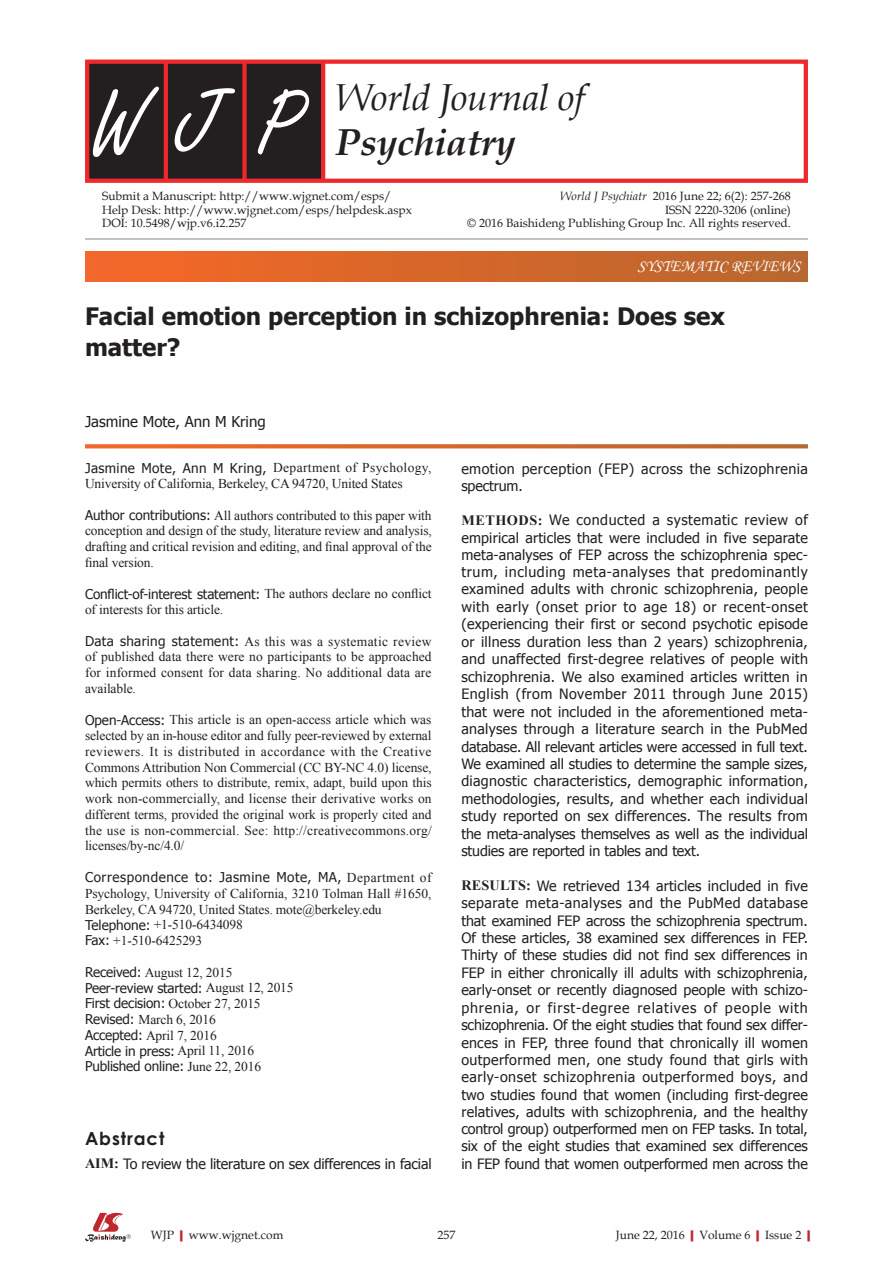
<style>
.page{position:relative;width:893px;height:1263px;background:#fff}
.page>*{position:absolute;margin:0;border:0;box-sizing:border-box;transform-origin:0 0}
.t1{font:97.5px "Freestyle Script";color:#fff}
.t2{font:italic 37.5px "Book Antiqua";letter-spacing:-.01em;color:#231f20}
.t3{font:italic 700 37.5px "Book Antiqua";letter-spacing:-.01em;color:#231f20}
.t4{font:700 24px/31.5px "Tahoma";color:#231f20}
.t5{font:700 18px "Century Gothic";letter-spacing:.05em;color:#231f20}
.t6{font:16.5px "Monotype Corsiva";color:#fff}
.t7{font:15px "Tahoma";color:#231f20}
.t8{font:14.25px/17.4px "Tahoma";letter-spacing:-.01em;color:#231f20;text-align:justify}
.t9{font:14.25px/17.2px "Tahoma";letter-spacing:.03em;color:#231f20}
.t10{font:13.5px/15.8px "Times New Roman";letter-spacing:-.01em;color:#231f20}
.t11{font:13.5px/15.8px "Tahoma";letter-spacing:-.01em;color:#231f20}
.t12{font:13.5px "Tahoma";letter-spacing:.04em;color:#231f20}
.t13{font:12px/13.5px "Book Antiqua";color:#231f20}
.s1{font-style:italic}
.s2{font-family:"Tahoma"}
.s3{font-family:"Times New Roman"}
.s4{font-family:"Times New Roman";font-weight:700}
.s5{font-weight:700;color:#c0262d}
</style>
<div class="page">
<div style="left:85px;top:252px;width:723px;height:29px;background:linear-gradient(to right,#f66827,#b7662e)"></div>
<hr style="left:85px;top:239px;width:723px;height:1px;background:#808285">
<svg style="left:85px;top:444px;width:723px;height:4px"></svg>
<svg style="left:85px;top:1213px;width:46px;height:29px"></svg>
<div style="left:87px;top:61px;width:236px;height:121px;background:#231f20"></div>
<hr style="left:164px;top:61px;width:4px;height:121px;background:#ee292e">
<div style="left:242px;top:61px;width:5px;height:121px;background:#ee292e"></div>
<hr style="left:321px;top:61px;width:4px;height:121px;background:#ee292e">
<div style="left:85px;top:60px;width:723px;height:123px;border:4px solid #ee292e"></div>
<h1 class="t1" style="left:91px;top:71px;width:211px">WJP</h1>
<h2 class="t2" style="left:336px;top:76px;width:250px">World Journal of</h2>
<h2 class="t3" style="left:336px;top:120px;width:181px">Psychiatry</h2>
<p class="t13" style="left:102px;top:190px;width:311px">Submit a Manuscript: http://www.wjgnet.com/esps/<br>Help Desk: http://www.wjgnet.com/esps/helpdesk.aspx<br>DOI: 10.5498/wjp.v6.i2.257</p>
<p class="t13" style="left:467px;top:190px;width:325px;text-align:right"><span class="s1">World J Psychiatr</span> 2016 June 22; 6(2): 257-268<br>ISSN 2220-3206 (online)<br>© 2016 Baishideng Publishing Group Inc. All rights reserved.</p>
<p class="t6" style="left:637px;top:258px;width:165px">SYSTEMATIC REVIEWS</p>
<h3 class="t4" style="left:85px;top:299px;width:641px">Facial emotion perception in schizophrenia: Does sex matter?</h3>
<p class="t7" style="left:85px;top:412px;width:182px">Jasmine Mote, Ann M Kring</p>
<p class="t10" style="left:85px;top:460px;width:348px"><span class="s2">Jasmine Mote, Ann M Kring,</span> Department of Psychology,<br>University of California, Berkeley, CA 94720, United States</p>
<p class="t10" style="left:85px;top:507px;width:348px;text-align:justify"><span class="s2">Author contributions:</span> All authors contributed to this paper with conception and design of the study, literature review and analysis, drafting and critical revision and editing, and final approval of the final version.</p>
<p class="t11" style="left:85px;top:586px;width:348px">Conflict-of-interest statement: <span class="s3">The authors declare no conflict</span></p>
<p class="t10" style="left:85px;top:602px;width:140px">of interests for this article.</p>
<p class="t10" style="left:85px;top:633px;width:348px;text-align:justify"><span class="s2">Data sharing statement:</span> As this was a systematic review of published data there were no participants to be approached for informed consent for data sharing. No additional data are available.</p>
<p class="t10" style="left:85px;top:712px;width:348px;text-align:justify"><span class="s2">Open-Access:</span> This article is an open-access article which was selected by an in-house editor and fully peer-reviewed by external reviewers. It is distributed in accordance with the Creative Commons Attribution Non Commercial (CC BY-NC 4.0) license, which permits others to distribute, remix, adapt, build upon this work non-commercially, and license their derivative works on different terms, provided the original work is properly cited and the use is non-commercial. See: http://creativecommons.org/ licenses/by-nc/4.0/</p>
<p class="t12" style="left:85px;top:869px;width:348px">Correspondence to: Jasmine Mote, MA, <span class="s3">Department of</span></p>
<p class="t10" style="left:85px;top:885px;width:348px">Psychology, University of California, 3210 Tolman Hall #1650, Berkeley, CA 94720, United States. mote@berkeley.edu <span class="s2">Telephone:</span> +1-510-6434098<br><span class="s2">Fax:</span> +1-510-6425293</p>
<p class="t10" style="left:85px;top:964px;width:149px"><span class="s2">Received:</span> August 12, 2015</p>
<p class="t11" style="left:85px;top:979px;width:210px">Peer-review started: <span class="s3">August 12, 2015<br></span>First decision: <span class="s3">October 27, 2015</span></p>
<p class="t10" style="left:85px;top:1011px;width:133px"><span class="s2">Revised:</span> March 6, 2016<br><span class="s2">Accepted:</span> April 7, 2016</p>
<p class="t11" style="left:85px;top:1042px;width:178px">Article in press: <span class="s3">April 11, 2016<br></span>Published online: <span class="s3">June 22, 2016</span></p>
<p class="t5" style="left:85px;top:1127px;width:81px">Abstract</p>
<p class="t8" style="left:85px;top:1154px;width:348px"><span class="s4">AIM:</span> To review the literature on sex differences in facial</p>
<p class="t9" style="left:461px;top:459px;width:348px">emotion perception (FEP) across the schizophrenia spectrum.</p>
<p class="t8" style="left:461px;top:511px;width:348px"><span class="s4">METHODS:</span> We conducted a systematic review of empirical articles that were included in five separate meta-analyses of FEP across the schizophrenia spec&shy;trum, including meta-analyses that predominantly examined adults with chronic schizophrenia, people with early (onset prior to age 18) or recent-onset (experiencing their first or second psychotic episode or illness duration less than 2 years) schizophrenia, and unaffected first-degree relatives of people with schizophrenia. We also examined articles written in English (from November 2011 through June 2015) that were not included in the aforementioned meta&shy;analyses through a literature search in the PubMed database. All relevant articles were accessed in full text.<br>We examined all studies to determine the sample sizes, diagnostic characteristics, demographic information, methodologies, results, and whether each individual study reported on sex differences. The results from the meta-analyses themselves as well as the individual studies are reported in tables and text.</p>
<p class="t8" style="left:461px;top:876px;width:348px"><span class="s4">RESULTS:</span> We retrieved 134 articles included in five separate meta-analyses and the PubMed database that examined FEP across the schizophrenia spectrum.<br>Of these articles, 38 examined sex differences in FEP.<br>Thirty of these studies did not find sex differences in FEP in either chronically ill adults with schizophrenia, early-onset or recently diagnosed people with schizo&shy;phrenia, or first-degree relatives of people with schizophrenia. Of the eight studies that found sex differ&shy;ences in FEP, three found that chronically ill women outperformed men, one study found that girls with early-onset schizophrenia outperformed boys, and two studies found that women (including first-degree relatives, adults with schizophrenia, and the healthy control group) outperformed men on FEP tasks. In total, six of the eight studies that examined sex differences in FEP found that women outperformed men across the</p>
<p class="t13" style="left:151px;top:1228px;width:134px">WJP<span class="s5">|</span>www.wjgnet.com</p>
<p class="t13" style="left:437px;top:1228px;width:19px">257</p>
<p class="t13" style="left:616px;top:1228px;width:202px">June 22, 2016<span class="s5">|</span>Volume 6<span class="s5">|</span>Issue 2<span class="s5">|</span></p>
</div>
